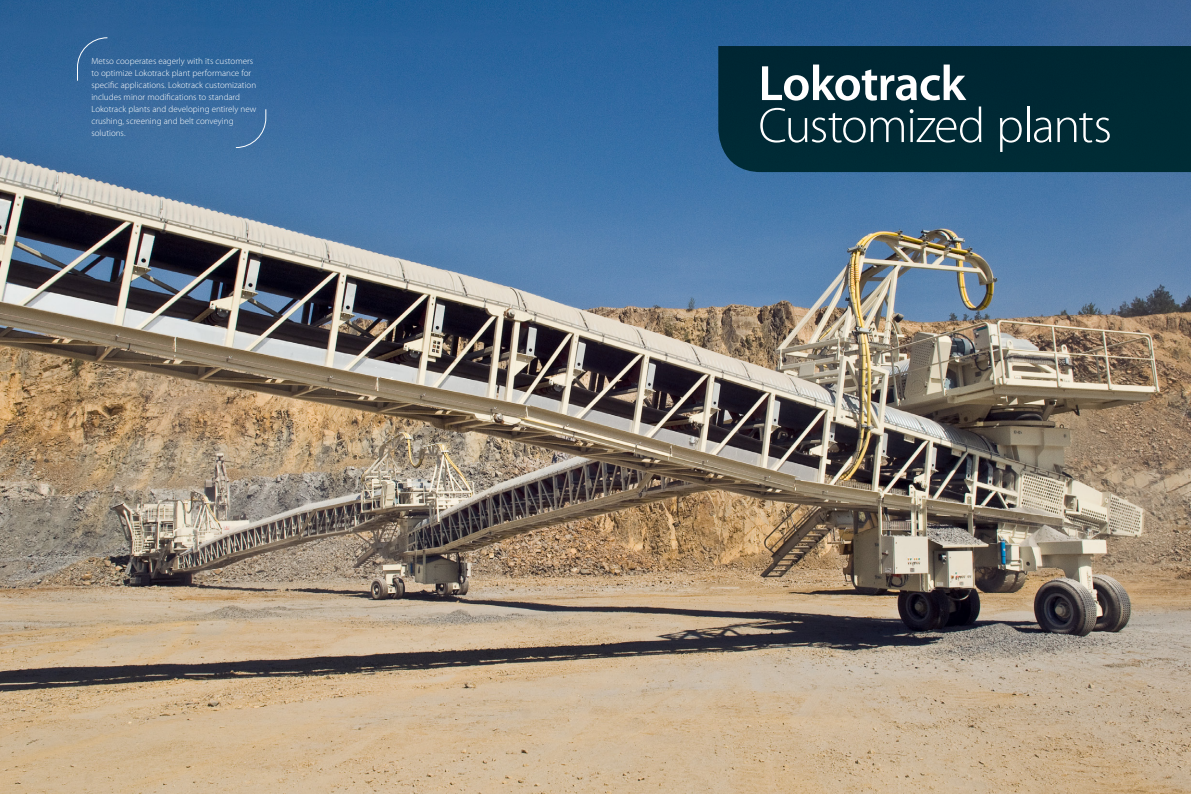
<style>
.page{position:relative;width:1191px;height:794px;background:#fff}
.page>*{position:absolute;margin:0;border:0;box-sizing:border-box;transform-origin:0 0}
.OK_Heading_light24{font:300 50px "Myriad Pro";letter-spacing:-.025em;color:#fff}
.OK_Heading_light24-2{font:600 50px "Myriad Pro";letter-spacing:-.02em;color:#fff}
.OK_Quote_bright{font:300 9px/12px "Myriad Pro";color:#fff}
</style>
<div class="page">
<img style="left:0;top:0;width:1191px;height:794px">
<svg style="left:76px;top:37px;width:32px;height:45px"></svg>
<svg style="left:235px;top:108px;width:32px;height:41px"></svg>
<div style="left:718px;top:46px;width:473px;height:126px;background:#002934"></div>
<p class="OK_Quote_bright" style="left:91px;top:55px;width:166px">Metso cooperates eagerly with its customers to optimize Lokotrack plant performance for specific applications. Lokotrack customization includes minor modifications to standard Lokotrack plants and developing entirely new crushing, screening and belt conveying solutions.</p>
<p class="OK_Heading_light24-2" style="left:758px;top:51px;width:209px">Lokotrack</p>
<p class="OK_Heading_light24" style="left:758px;top:98px;width:355px">Customized plants</p>
</div>
